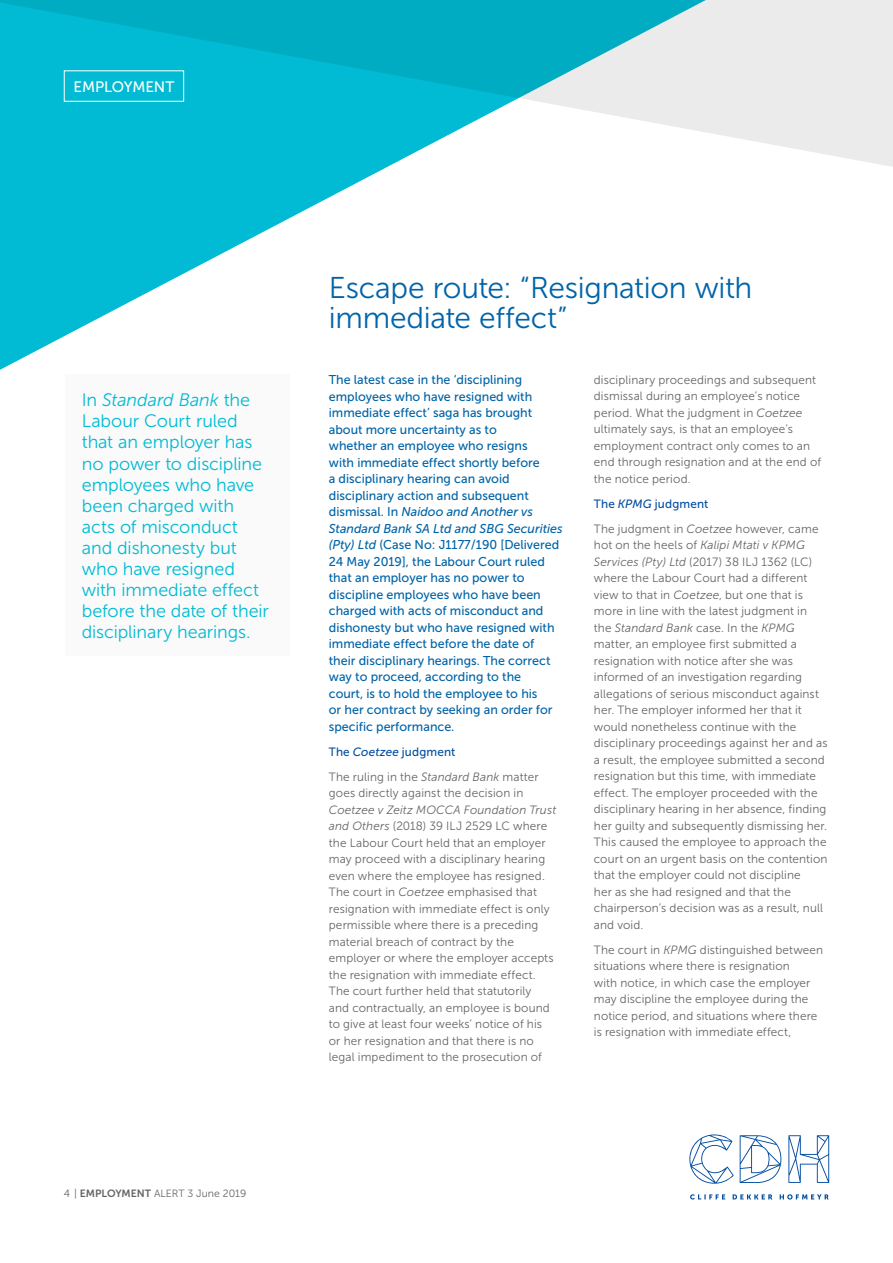
<style>
.page{position:relative;width:893px;height:1263px;background:#fff}
.page>*{position:absolute;margin:0;border:0;box-sizing:border-box;transform-origin:0 0}
.t1{font:30px/30px "Museo Sans 300";letter-spacing:-.01em;color:#0064a8}
.t2{font:18px/21px "Museo Sans 300";letter-spacing:-.005em;color:#00bbd3}
.t3{font:15.15px "Museo Sans 500";letter-spacing:-.005em;color:#fff}
.t4{font:12.75px/16.5px "Museo Sans 500";color:#0064a8}
.t5{font:12px/16.5px "Museo Sans 300";letter-spacing:.01em;color:#636466}
.t6{font:12px "Museo Sans 500";letter-spacing:.015em;color:#034ea2}
.t7{font:10.5px "Museo Sans 300";color:#636466}
.s1{font-style:italic}
.s2{font-family:"Museo Sans 700"}
</style>
<div class="page">
<svg style="left:0;top:189px;width:345px;height:181px;fill:#00bbd3"></svg>
<svg style="left:0;top:0;width:893px;height:189px"></svg>
<div style="left:64px;top:70px;width:120px;height:32px;border:1px solid #fff"></div>
<svg style="left:690px;top:1194px;width:139px;height:5px"></svg>
<svg style="left:689px;top:1134px;width:45px;height:50px"></svg>
<svg style="left:740px;top:1135px;width:41px;height:48px"></svg>
<svg style="left:788px;top:1135px;width:41px;height:48px"></svg>
<div style="left:65px;top:375px;width:224px;height:281px;background:#fafafa"></div>
<p class="t3" style="left:74px;top:78px;width:102px">EMPLOYMENT</p>
<p class="t2" style="left:82px;top:390px;width:189px">In <span class="s1">Standard Bank</span> the<br>Labour Court ruled that an employer has no power to discipline employees who have been charged with acts of misconduct and dishonesty but who have resigned with immediate effect before the date of their disciplinary hearings.</p>
<p class="t7" style="left:64px;top:1188px;width:184px">4 | <span class="s2">EMPLOYMENT</span> ALERT 3 June 2019</p>
<h1 class="t1" style="left:329px;top:273px;width:425px">Escape route: “Resignation with immediate effect”</h1>
<p class="t4" style="left:329px;top:372px;width:235px">The latest case in the ‘disciplining employees who have resigned with immediate effect’ saga has brought about more uncertainty as to<br>whether an employee who resigns<br>with immediate effect shortly before<br>a disciplinary hearing can avoid disciplinary action and subsequent dismissal. In <span class="s1">Naidoo and Another vs Standard Bank SA Ltd and SBG Securities (Pty) Ltd</span> (Case No: J1177/190 [Delivered 24 May 2019], the Labour Court ruled that an employer has no power to discipline employees who have been charged with acts of misconduct and dishonesty but who have resigned with immediate effect before the date of their disciplinary hearings. The correct way to proceed, according to the<br>court, is to hold the employee to his<br>or her contract by seeking an order for specific performance.</p>
<p class="t6" style="left:329px;top:745px;width:128px">The <span class="s1">Coetzee</span> judgment</p>
<p class="t5" style="left:329px;top:768px;width:211px">The ruling in the <span class="s1">Standard Bank</span> matter goes directly against the decision in</p>
<p class="t5" style="left:329px;top:801px;width:229px"><span class="s1">Coetzee v Zeitz MOCCA Foundation Trust and Others</span> (2018) 39 ILJ 2529 LC where the Labour Court held that an employer may proceed with a disciplinary hearing even where the employee has resigned.<br>The court in <span class="s1">Coetzee</span> emphasised that resignation with immediate effect is only permissible where there is a preceding material breach of contract by the employer or where the employer accepts the resignation with immediate effect.<br>The court further held that statutorily<br>and contractually, an employee is bound to give at least four weeks’ notice of his or her resignation and that there is no legal impediment to the prosecution of</p>
<p class="t5" style="left:594px;top:371px;width:229px">disciplinary proceedings and subsequent dismissal during an employee’s notice period. What the judgment in <span class="s1">Coetzee </span>ultimately says, is that an employee’s employment contract only comes to an end through resignation and at the end of the notice period.</p>
<p class="t6" style="left:594px;top:497px;width:116px">The <span class="s1">KPMG</span> judgment</p>
<p class="t5" style="left:594px;top:520px;width:235px">The judgment in <span class="s1">Coetzee</span> however, came hot on the heels of <span class="s1">Kalipi Mtati v KPMG Services (Pty) Ltd</span> (2017) 38 ILJ 1362 (LC) where the Labour Court had a different view to that in <span class="s1">Coetzee</span>, but one that is more in line with the latest judgment in the <span class="s1">Standard Bank</span> case. In the <span class="s1">KPMG </span>matter, an employee first submitted a resignation with notice after she was informed of an investigation regarding allegations of serious misconduct against her. The employer informed her that it would nonetheless continue with the disciplinary proceedings against her and as a result, the employee submitted a second resignation but this time, with immediate effect. The employer proceeded with the disciplinary hearing in her absence, finding her guilty and subsequently dismissing her.<br>This caused the employee to approach the court on an urgent basis on the contention that the employer could not discipline<br>her as she had resigned and that the chairperson’s decision was as a result, null and void.</p>
<p class="t5" style="left:594px;top:941px;width:231px">The court in <span class="s1">KPMG</span> distinguished between situations where there is resignation<br>with notice, in which case the employer may discipline the employee during the notice period, and situations where there is resignation with immediate effect,</p>
</div>
